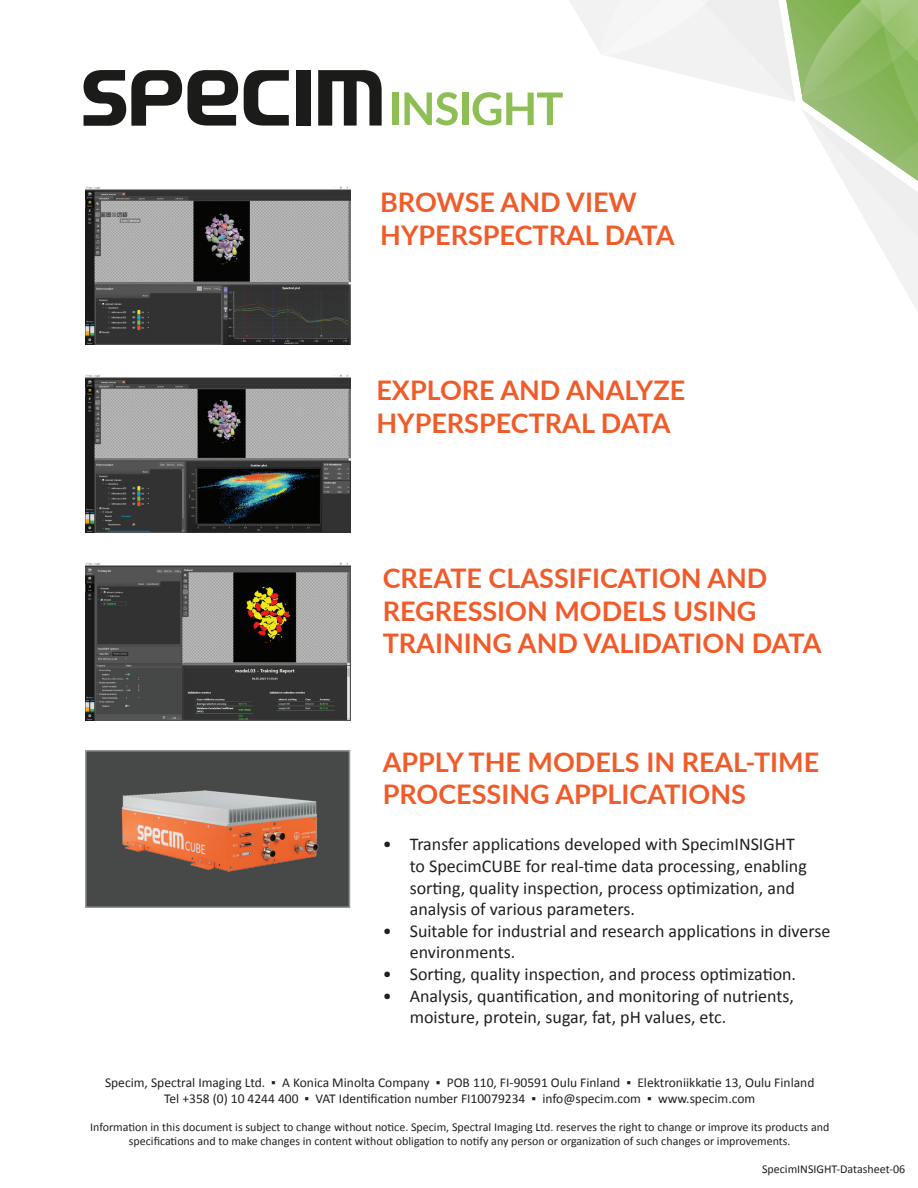
<style>
.page{position:relative;width:918px;height:1188px;background:#fff}
.page>*{position:absolute;margin:0;border:0;box-sizing:border-box;transform-origin:0 0}
.t1{font:700 27px/32.4px "Lato";color:#f15b2a}
.t2{font:18px/21.6px "Calibri";color:#231f20}
.t3{font:13.5px/16.2px "Calibri";color:#231f20;text-align:center}
.t4{font:12px/14.4px "Calibri";color:#231f20;text-align:center}
</style>
<div class="page">
<div style="left:85px;top:750px;width:265px;height:158px;background:#474848;border:2px solid #939598"></div>
<svg style="left:244px;top:70px;width:45px;height:56px"></svg>
<div style="left:296px;top:70px;width:15px;height:56px;background:#1b1b19"></div>
<svg style="left:318px;top:70px;width:64px;height:56px"></svg>
<svg style="left:84px;top:70px;width:154px;height:56px"></svg>
<div style="left:392px;top:93px;width:6px;height:32px;background:#8dbf54"></div>
<svg style="left:404px;top:102px;width:54px;height:23px"></svg>
<div style="left:462px;top:93px;width:6px;height:32px;background:#8dbf54"></div>
<svg style="left:473px;top:102px;width:80px;height:23px"></svg>
<img style="left:85px;top:374px;width:265px;height:158px">
<img style="left:85px;top:562px;width:265px;height:158px">
<img style="left:85px;top:186px;width:265px;height:158px">
<img style="left:121px;top:790px;width:198px;height:82px">
<svg style="left:796px;top:0;width:122px;height:108px;background:#91bc68"></svg>
<svg style="left:338px;top:0;width:458px;height:102px"></svg>
<svg style="left:578px;top:0;width:208px;height:80px"></svg>
<svg style="left:803px;top:108px;width:115px;height:203px"></svg>
<h1 class="t1" style="left:380px;top:185px;width:296px">BROWSE AND VIEW<br>HYPERSPECTRAL DATA</h1>
<h1 class="t1" style="left:376px;top:373px;width:310px">EXPLORE AND ANALYZE<br>HYPERSPECTRAL DATA</h1>
<h1 class="t1" style="left:383px;top:561px;width:440px">CREATE CLASSIFICATION AND<br>REGRESSION MODELS USING<br>TRAINING AND VALIDATION DATA</h1>
<h1 class="t1" style="left:383px;top:745px;width:438px">APPLY THE MODELS IN REAL-TIME<br>PROCESSING APPLICATIONS</h1>
<p class="t2" style="left:410px;top:833px;width:399px;text-indent:-27px">• Transfer applications developed with SpecimINSIGHT to SpecimCUBE for real-time data processing, enabling sorting, quality inspection, process optimization, and analysis of various parameters.</p>
<p class="t2" style="left:410px;top:920px;width:422px;text-indent:-27px">• Suitable for industrial and research applications in diverse environments.</p>
<p class="t2" style="left:383px;top:963px;width:415px">• Sorting, quality inspection, and process optimization.</p>
<p class="t2" style="left:410px;top:984px;width:386px;text-indent:-27px">• Analysis, quantification, and monitoring of nutrients, moisture, protein, sugar, fat, pH values, etc.</p>
<p class="t3" style="left:105px;top:1074px;width:711px">Specim, Spectral Imaging Ltd. ▪ A Konica Minolta Company ▪ POB 110, FI-90591 Oulu Finland ▪ Elektroniikkatie 13, Oulu Finland<br>Tel +358 (0) 10 4244 400 ▪ VAT Identification number FI10079234 ▪ info@specim.com ▪ www.specim.com</p>
<p class="t4" style="left:90px;top:1119px;width:741px">Information in this document is subject to change without notice. Specim, Spectral Imaging Ltd. reserves the right to change or improve its products and specifications and to make changes in content without obligation to notify any person or organization of such changes or improvements.</p>
<p class="t4" style="left:762px;top:1161px;width:145px">SpecimINSIGHT-Datasheet-06</p>
</div>
